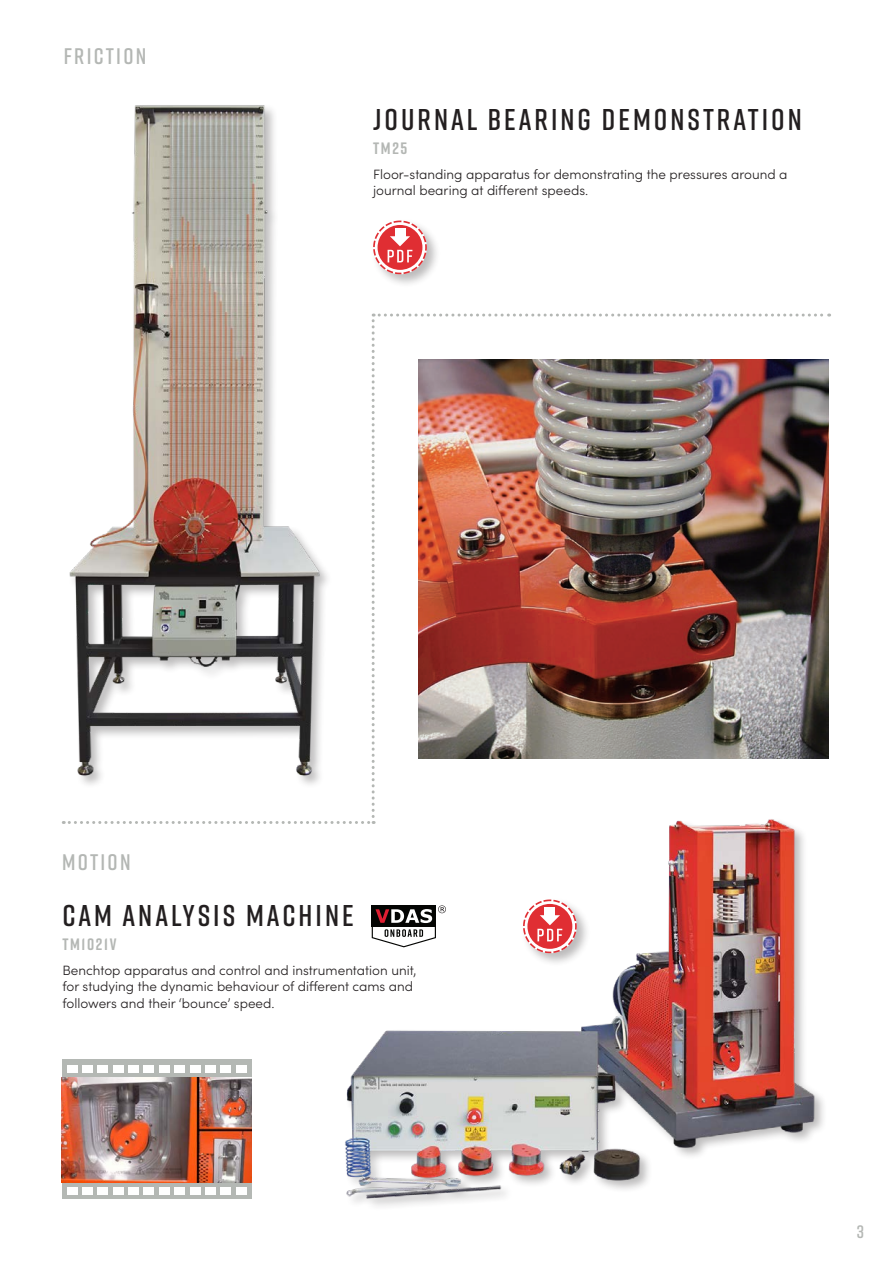
<style>
.page{position:relative;width:893px;height:1263px;background:#fff}
.page>*{position:absolute;margin:0;border:0;box-sizing:border-box;transform-origin:0 0}
.Product_name{font:600 30px "Rift";letter-spacing:.1em;color:#231f20}
.Subject_area{font:600 22.5px "Rift";letter-spacing:.1em;color:#b4b7b4}
.t1{font:600 18px "Rift";color:#b4b7b4}
.Product_code{font:700 16.5px "Rift";letter-spacing:.1em;color:#b4b7b4}
.Body_text{font:300 13.5px/16.5px "Sofia Pro";color:#231f20}
</style>
<div class="page">
<img style="left:132px;top:105px;width:143px;height:209px">
<div style="left:343px;top:817px;width:485px;height:394px;background:#231f20;opacity:.3"></div>
<img style="left:343px;top:824px;width:478px;height:375px">
<div style="left:62px;top:1060px;width:189px;height:139px;background:#b4b8b4"></div>
<div style="left:67px;top:1065px;width:10px;height:7px;background:#fff"></div>
<div style="left:82px;top:1065px;width:11px;height:7px;background:#fff"></div>
<div style="left:97px;top:1065px;width:11px;height:7px;background:#fff"></div>
<div style="left:113px;top:1065px;width:11px;height:7px;background:#fff"></div>
<div style="left:128px;top:1065px;width:11px;height:7px;background:#fff"></div>
<div style="left:144px;top:1065px;width:10px;height:7px;background:#fff"></div>
<div style="left:159px;top:1065px;width:11px;height:7px;background:#fff"></div>
<div style="left:174px;top:1065px;width:11px;height:7px;background:#fff"></div>
<div style="left:190px;top:1065px;width:10px;height:7px;background:#fff"></div>
<div style="left:205px;top:1065px;width:11px;height:7px;background:#fff"></div>
<div style="left:220px;top:1065px;width:11px;height:7px;background:#fff"></div>
<div style="left:236px;top:1065px;width:11px;height:7px;background:#fff"></div>
<div style="left:67px;top:1187px;width:10px;height:8px;background:#fff"></div>
<div style="left:82px;top:1187px;width:11px;height:8px;background:#fff"></div>
<div style="left:97px;top:1187px;width:11px;height:8px;background:#fff"></div>
<div style="left:113px;top:1187px;width:11px;height:8px;background:#fff"></div>
<div style="left:128px;top:1187px;width:11px;height:8px;background:#fff"></div>
<div style="left:144px;top:1187px;width:10px;height:8px;background:#fff"></div>
<div style="left:159px;top:1187px;width:11px;height:8px;background:#fff"></div>
<div style="left:174px;top:1187px;width:11px;height:8px;background:#fff"></div>
<div style="left:190px;top:1187px;width:10px;height:8px;background:#fff"></div>
<div style="left:205px;top:1187px;width:11px;height:8px;background:#fff"></div>
<div style="left:220px;top:1187px;width:11px;height:8px;background:#fff"></div>
<div style="left:236px;top:1187px;width:11px;height:8px;background:#fff"></div>
<img style="left:62px;top:1077px;width:189px;height:106px">
<div style="left:371px;top:218px;width:70px;height:70px;background:#231f20;opacity:.3"></div>
<svg style="left:373px;top:221px;width:54px;height:53px"></svg>
<div style="left:521px;top:897px;width:70px;height:70px;background:#231f20;opacity:.3"></div>
<svg style="left:523px;top:899px;width:54px;height:54px"></svg>
<svg style="left:63px;top:314px;width:767px;height:510px"></svg>
<svg style="left:372px;top:905px;width:74px;height:42px"></svg>
<img style="left:419px;top:359px;width:410px;height:399px">
<p class="Subject_area" style="left:64px;top:40px;width:84px">FRICTION</p>
<p class="Product_name" style="left:373px;top:98px;width:430px">JOURNAL BEARING DEMONSTRATION</p>
<p class="Product_code" style="left:373px;top:136px;width:36px">TM25</p>
<p class="Body_text" style="left:373px;top:165px;width:416px">Floor-standing apparatus for demonstrating the pressures around a journal bearing at different speeds.</p>
<p class="Subject_area" style="left:62px;top:846px;width:70px">MOTION</p>
<p class="Product_name" style="left:62px;top:894px;width:293px">CAM ANALYSIS MACHINE</p>
<p class="Product_code" style="left:62px;top:932px;width:56px">TM1021V</p>
<p class="Body_text" style="left:62px;top:961px;width:356px">Benchtop apparatus and control and instrumentation unit, for studying the dynamic behaviour of different cams and followers and their ‘bounce’ speed.</p>
<h3 class="t1" style="left:857px;top:1219px;width:9px">3</h3>
</div>
